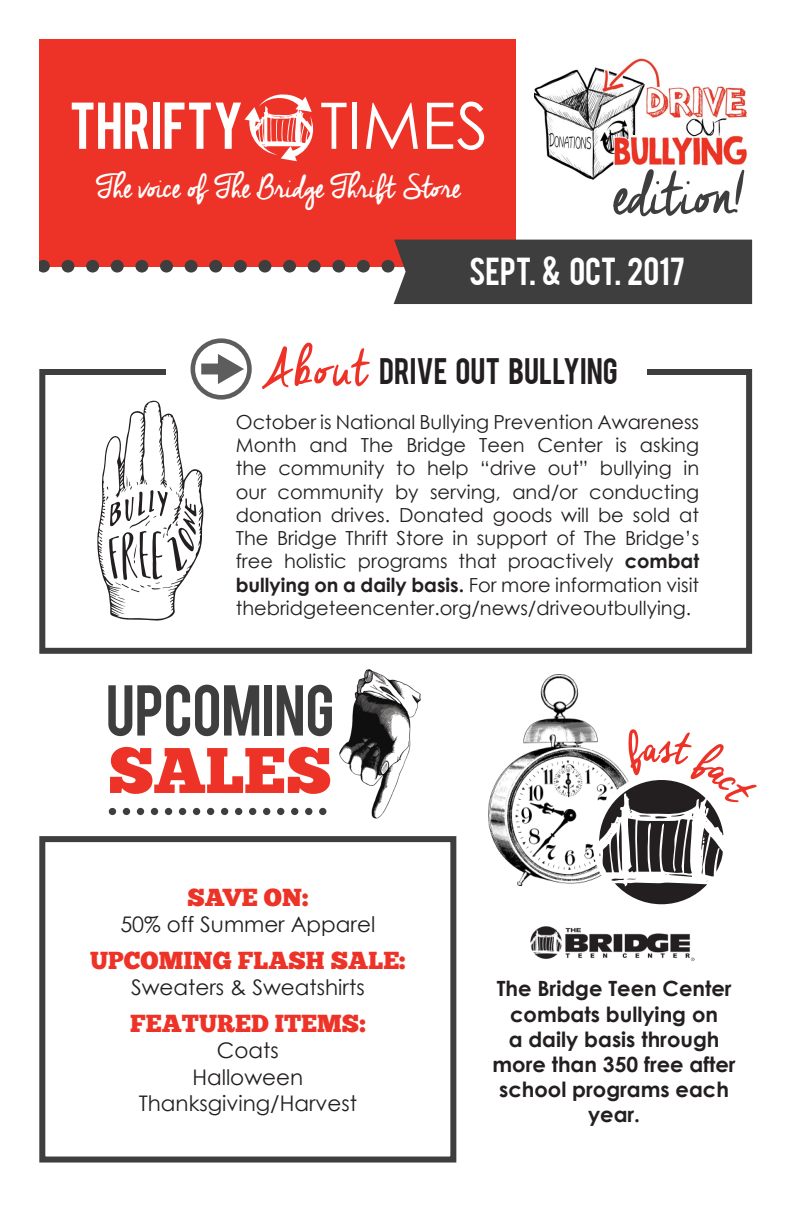
<style>
.page{position:relative;width:792px;height:1224px;background:#fff}
.page>*{position:absolute;margin:0;border:0;box-sizing:border-box;transform-origin:0 0}
.t1{font:64.2px "Chunk Five Ex";letter-spacing:-.01em;color:#ed3327}
.t2{font:62px "Cheddar Jack";letter-spacing:-.06em;color:#3e3e3f}
.t3{font:56.4px "Bebas";letter-spacing:-.005em;color:#3e3e3f}
.t4{font:52px "Bebas";letter-spacing:-.005em;color:#fff}
.t5{font:32px "Cheddar Jack";letter-spacing:-.05em;color:#fff}
.t6{font:30.8px "Bebas";color:#fff}
.t7{font:29px "Bebas";color:#231f20}
.t8{font:24.4px "Chunk Five Ex";color:#ed3327}
.t9{font:21.4px "Century Gothic";color:#231f20}
.t10{font:700 21px/25.2px "Century Gothic";color:#231f20;text-align:center}
.t11{font:19.4px/23.2px "Century Gothic";color:#231f20;text-align:justify}
.s1{font-family:"Century Gothic";font-size:64.2px}
.s2{font-family:"Cheddar Jack";font-size:52px;color:#ed3327}
.s3{font-weight:700}
</style>
<div class="page">
<div style="left:39px;top:369px;width:713px;height:285px;border:6px solid #3e3e3f"></div>
<div style="left:166px;top:317px;width:480px;height:96px;background:#fff"></div>
<div style="left:39px;top:39px;width:477px;height:228px;background:#ed3327"></div>
<svg style="left:245px;top:94px;width:69px;height:67px"></svg>
<div style="left:39px;top:836px;width:417px;height:327px;border:6px solid #3e3e3f"></div>
<img style="left:339px;top:669px;width:82px;height:149px">
<svg style="left:109px;top:808px;width:7px;height:7px"></svg>
<svg style="left:123px;top:808px;width:204px;height:7px"></svg>
<img style="left:488px;top:674px;width:111px;height:211px">
<svg style="left:39px;top:240px;width:713px;height:64px"></svg>
<div style="left:593px;top:774px;width:137px;height:137px;background:#fff;border-radius:50%"></div>
<img style="left:530px;top:926px;width:165px;height:35px">
<svg style="left:599px;top:729px;width:158px;height:175px"></svg>
<img style="left:535px;top:59px;width:212px;height:121px">
<svg style="left:97px;top:338px;width:155px;height:283px"></svg>
<p class="t4" style="left:69px;top:88px;width:420px">THRIFTY <span class="s1">TIMES</span></p>
<p class="t5" style="left:96px;top:171px;width:367px">The voice of The Bridge Thrift Store</p>
<p class="t2" style="left:613px;top:163px;width:134px">edition!</p>
<p class="t6" style="left:469px;top:249px;width:217px">SEPT. &amp; OCT. 2017</p>
<p class="t7" style="left:262px;top:350px;width:358px"><span class="s2">About</span> DRIVE OUT BULLYING</p>
<p class="t11" style="left:236px;top:410px;width:465px">October is National Bullying Prevention Awareness Month and The Bridge Teen Center is asking the community to help “drive out” bullying in our community by serving, and/or conducting donation drives. Donated goods will be sold at The Bridge Thrift Store in support of The Bridge’s free holistic programs that proactively <span class="s3">combat bullying on a daily basis.</span> For more information visit thebridgeteencenter.org/news/driveoutbullying.</p>
<p class="t3" style="left:106px;top:669px;width:230px">UPCOMING</p>
<p class="t1" style="left:108px;top:722px;width:225px">SALES</p>
<p class="t8" style="left:187px;top:879px;width:122px">SAVE ON:</p>
<p class="t9" style="left:120px;top:910px;width:256px">50% off Summer Apparel</p>
<p class="t8" style="left:90px;top:942px;width:317px">UPCOMING FLASH SALE:</p>
<p class="t9" style="left:131px;top:973px;width:235px">Sweaters &amp; Sweatshirts</p>
<p class="t8" style="left:130px;top:1005px;width:237px">FEATURED ITEMS:</p>
<p class="t9" style="left:217px;top:1035px;width:63px">Coats</p>
<p class="t9" style="left:192px;top:1062px;width:112px">Halloween</p>
<p class="t9" style="left:139px;top:1088px;width:220px">Thanksgiving/Harvest</p>
<p class="t10" style="left:493px;top:975px;width:245px">The Bridge Teen Center combats bullying on<br>a daily basis through more than 350 free after school programs each year.</p>
</div>
